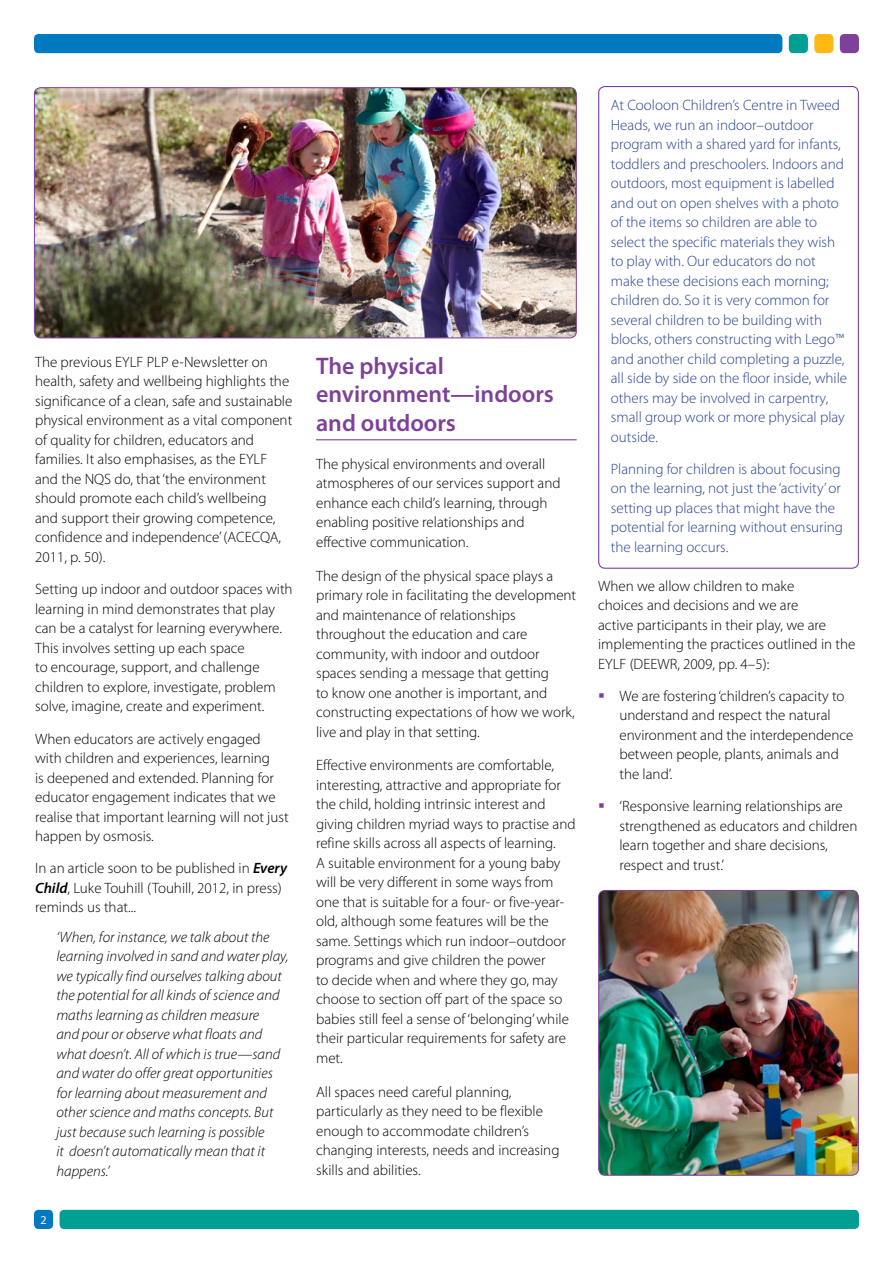
<style>
.page{position:relative;width:893px;height:1263px;background:#fff}
.page>*{position:absolute;margin:0;border:0;box-sizing:border-box;transform-origin:0 0}
.t1{font:600 24px/28.5px "Myriad Pro";color:#7d4199}
.t2{font:300 15px/19.5px "Myriad Pro";color:#000}
.t3{font:300 15px/19.5px "Myriad Pro";color:#25408f}
.t4{font:italic 300 15px/19.5px "Myriad Pro";color:#000}
.t5{font:12px "Myriad Pro";color:#fff}
.s1{font-weight:600;font-style:italic}
</style>
<div class="page">
<div style="left:34px;top:34px;width:748px;height:19px;background:#0079c1;border-radius:4px"></div>
<div style="left:840px;top:34px;width:19px;height:19px;background:#7d4199;border-radius:4px"></div>
<div style="left:814px;top:34px;width:19px;height:19px;background:#fdb913;border-radius:4px"></div>
<div style="left:789px;top:34px;width:19px;height:19px;background:#009f93;border-radius:4px"></div>
<div style="left:34px;top:1210px;width:19px;height:19px;background:#0079c1;border-radius:4px"></div>
<div style="left:60px;top:1210px;width:799px;height:19px;background:#009f93;border-radius:4px"></div>
<div style="left:598px;top:86px;width:261px;height:483px;border:1px solid #7d4199;border-radius:6px"></div>
<hr style="left:316px;top:439px;width:261px;height:1px;background:#7d4199">
<img style="left:599px;top:890px;width:259px;height:285px">
<div style="left:598px;top:890px;width:261px;height:285px;border:1px solid #7d4199;border-radius:6px"></div>
<img style="left:34px;top:89px;width:542px;height:249px">
<div style="left:34px;top:87px;width:543px;height:251px;border:1px solid #7d4199;border-radius:6px"></div>
<p class="t2" style="left:35px;top:352px;width:259px">The previous EYLF PLP e-Newsletter on health, safety and wellbeing highlights the significance of a clean, safe and sustainable physical environment as a vital component of quality for children, educators and families. It also emphasises, as the EYLF and the NQS do, that ‘the environment should promote each child’s wellbeing and support their growing competence, confidence and independence’ (ACECQA, 2011, p. 50).</p>
<p class="t2" style="left:35px;top:579px;width:259px">Setting up indoor and outdoor spaces with learning in mind demonstrates that play can be a catalyst for learning everywhere.<br>This involves setting up each space<br>to encourage, support, and challenge children to explore, investigate, problem solve, imagine, create and experiment.</p>
<p class="t2" style="left:35px;top:729px;width:255px">When educators are actively engaged with children and experiences, learning<br>is deepened and extended. Planning for educator engagement indicates that we realise that important learning will not just happen by osmosis.</p>
<p class="t2" style="left:35px;top:858px;width:254px">In an article soon to be published in <span class="s1">Every<br>Child</span>, Luke Touhill (Touhill, 2012, in press) reminds us that...</p>
<p class="t4" style="left:56px;top:927px;width:234px">‘When, for instance, we talk about the learning involved in sand and water play, we typically find ourselves talking about the potential for all kinds of science and maths learning as children measure<br>and pour or observe what floats and what doesn’t. All of which is true—sand and water do offer great opportunities for learning about measurement and other science and maths concepts. But just because such learning is possible<br>it doesn’t automatically mean that it happens.’</p>
<p class="t5" style="left:41px;top:1212px;width:8px">2</p>
<h1 class="t1" style="left:316px;top:351px;width:239px">The physical environment—indoors and outdoors</h1>
<p class="t2" style="left:316px;top:454px;width:246px">The physical environments and overall atmospheres of our services support and enhance each child’s learning, through enabling positive relationships and effective communication.</p>
<p class="t2" style="left:316px;top:566px;width:262px">The design of the physical space plays a primary role in facilitating the development and maintenance of relationships throughout the education and care community, with indoor and outdoor spaces sending a message that getting<br>to know one another is important, and constructing expectations of how we work, live and play in that setting.</p>
<p class="t2" style="left:316px;top:755px;width:261px">Effective environments are comfortable, interesting, attractive and appropriate for the child, holding intrinsic interest and giving children myriad ways to practise and refine skills across all aspects of learning.<br>A suitable environment for a young baby will be very different in some ways from one that is suitable for a four- or five-year&shy;old, although some features will be the same. Settings which run indoor–outdoor programs and give children the power<br>to decide when and where they go, may choose to section off part of the space so babies still feel a sense of ‘belonging’ while their particular requirements for safety are met.</p>
<p class="t2" style="left:316px;top:1082px;width:245px">All spaces need careful planning, particularly as they need to be flexible enough to accommodate children’s changing interests, needs and increasing skills and abilities.</p>
<p class="t3" style="left:611px;top:95px;width:238px">At Cooloon Children’s Centre in Tweed Heads, we run an indoor–outdoor program with a shared yard for infants, toddlers and preschoolers. Indoors and outdoors, most equipment is labelled and out on open shelves with a photo of the items so children are able to select the specific materials they wish to play with. Our educators do not make these decisions each morning; children do. So it is very common for several children to be building with blocks, others constructing with Lego™ and another child completing a puzzle, all side by side on the floor inside, while others may be involved in carpentry, small group work or more physical play outside.</p>
<p class="t3" style="left:611px;top:459px;width:234px">Planning for children is about focusing on the learning, not just the ‘activity’ or setting up places that might have the potential for learning without ensuring the learning occurs.</p>
<p class="t2" style="left:598px;top:576px;width:259px">When we allow children to make<br>choices and decisions and we are<br>active participants in their play, we are implementing the practices outlined in the EYLF (DEEWR, 2009, pp. 4–5):</p>
<p class="t2" style="left:619px;top:686px;width:236px">We are fostering ‘children’s capacity to understand and respect the natural environment and the interdependence between people, plants, animals and the land’.</p>
<p class="t2" style="left:619px;top:796px;width:240px">‘Responsive learning relationships are strengthened as educators and children learn together and share decisions, respect and trust.’</p>
</div>
